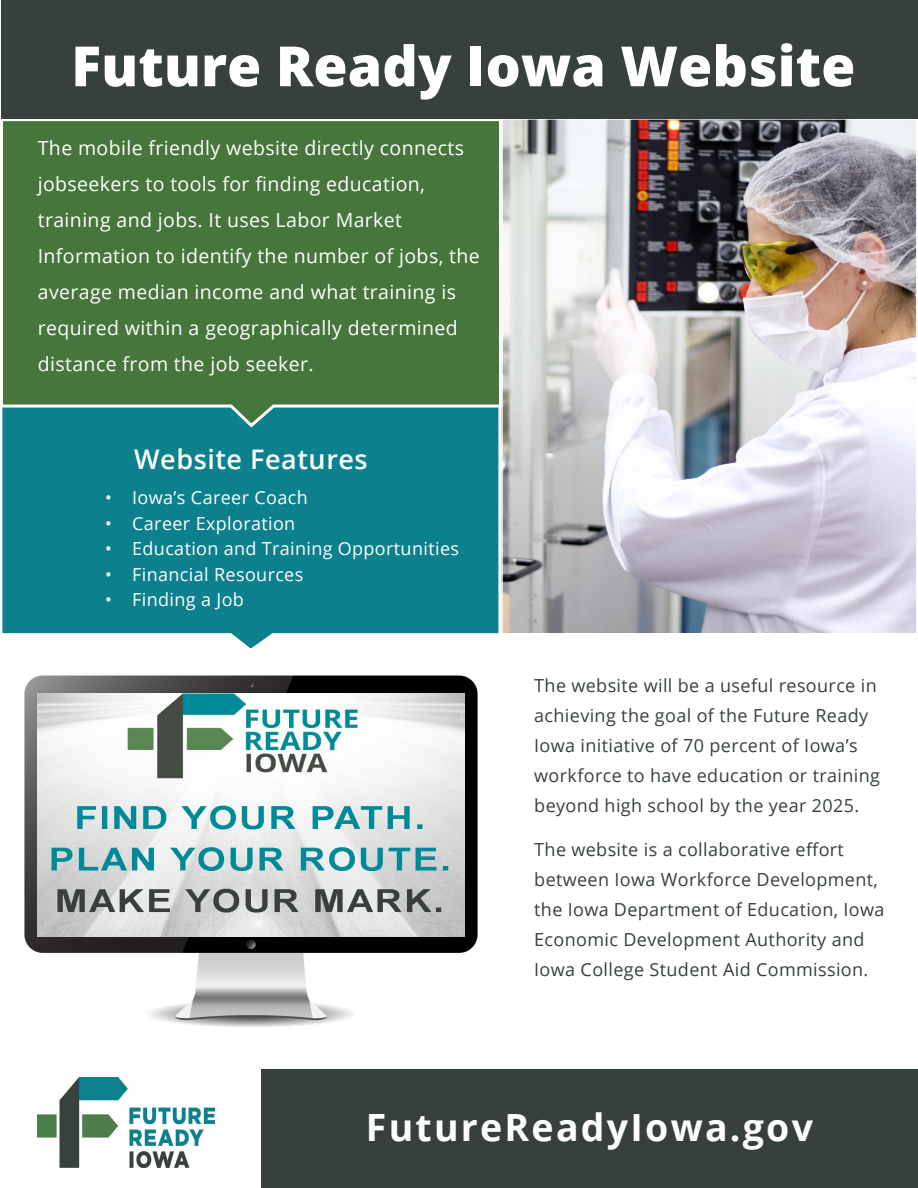
<style>
.page{position:relative;width:918px;height:1188px;background:#fff}
.page>*{position:absolute;margin:0;border:0;box-sizing:border-box;transform-origin:0 0}
.t1{font:800 55.5px "Open Sans";color:#fff}
.t2{font:700 37.5px "Open Sans";letter-spacing:.06em;color:#fff}
.t3{font:600 27px "Open Sans";letter-spacing:.02em;color:#fff}
.t4{font:19.5px/36px "Open Sans";letter-spacing:.02em;color:#fff}
.t5{font:18px/30px "Open Sans";letter-spacing:.02em;color:#37403c}
.t6{font:18px "Open Sans";letter-spacing:.02em;color:#fff}
</style>
<div class="page">
<svg style="left:2px;top:430px;width:497px;height:219px;background:#1e8995"></svg>
<img style="left:504px;top:121px;width:411px;height:511px">
<div style="left:501px;top:118px;width:417px;height:524px;border:2px solid #fff"></div>
<svg style="left:1px;top:117px;width:502px;height:313px;background:#477a46"></svg>
<div style="left:2px;top:0;width:916px;height:118px;background:#37403c"></div>
<img style="left:38px;top:1077px;width:177px;height:90px">
<img style="left:24px;top:675px;width:454px;height:352px">
<img style="left:38px;top:694px;width:427px;height:243px">
<div style="left:261px;top:1070px;width:657px;height:118px;background:#37403c"></div>
<p class="t1" style="left:71px;top:24px;width:786px">Future Ready Iowa Website</p>
<p class="t4" style="left:38px;top:130px;width:444px">The mobile friendly website directly connects jobseekers to tools for finding education, training and jobs. It uses Labor Market Information to identify the number of jobs, the average median income and what training is required within a geographically determined distance from the job seeker.</p>
<p class="t3" style="left:134px;top:441px;width:235px">Website Features</p>
<p class="t6" style="left:105px;top:485px;width:204px">• Iowa’s Career Coach</p>
<p class="t6" style="left:105px;top:511px;width:192px">• Career Exploration</p>
<p class="t6" style="left:105px;top:536px;width:355px">• Education and Training Opportunities</p>
<p class="t6" style="left:105px;top:562px;width:200px">• Financial Resources</p>
<p class="t6" style="left:105px;top:587px;width:140px">• Finding a Job</p>
<p class="t5" style="left:534px;top:670px;width:347px">The website will be a useful resource in achieving the goal of the Future Ready Iowa initiative of 70 percent of Iowa’s workforce to have education or training beyond high school by the year 2025.</p>
<p class="t5" style="left:534px;top:834px;width:352px">The website is a collaborative effort between Iowa Workforce Development, the Iowa Department of Education, Iowa Economic Development Authority and Iowa College Student Aid Commission.</p>
<p class="t2" style="left:366px;top:1101px;width:449px">FutureReadyIowa.gov</p>
</div>
